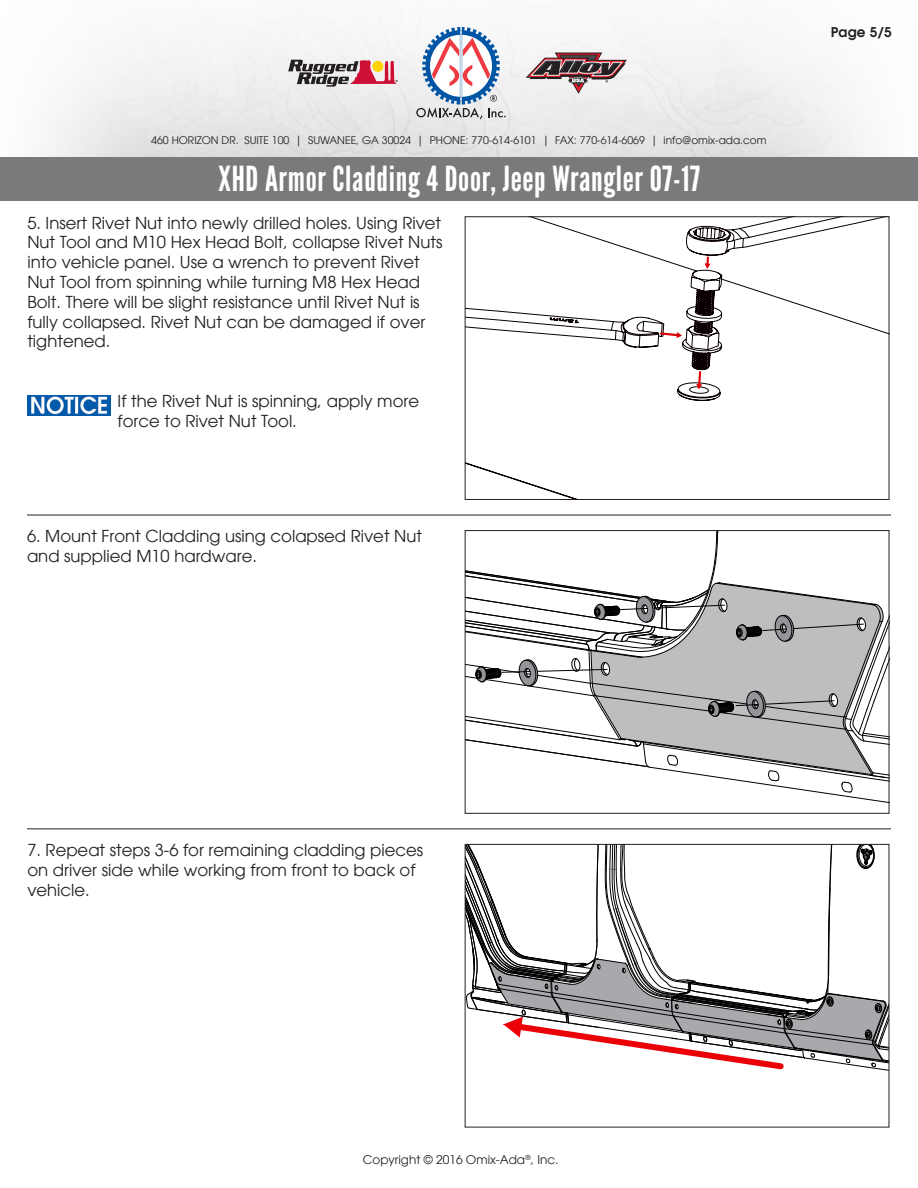
<style>
.page{position:relative;width:918px;height:1188px;background:#fff}
.page>*{position:absolute;margin:0;border:0;box-sizing:border-box;transform-origin:0 0}
.t1{font:34.5px "League Gothic";letter-spacing:.02em;color:#fff}
.t2{font:16.5px/19.8px "Avant Garde LT";color:#231f20}
.t3{font:600 13.5px "Avant Garde LT";color:#231f20}
.t4{font:12px "Avant Garde LT";color:#231f20}
.t5{font:10.5px "Avant Garde LT";color:#231f20}
</style>
<div class="page">
<svg style="left:416px;top:27px;width:90px;height:92px"></svg>
<svg style="left:526px;top:53px;width:101px;height:41px"></svg>
<svg style="left:288px;top:60px;width:110px;height:27px"></svg>
<div style="left:1px;top:157px;width:917px;height:44px;background:#7a797b"></div>
<hr style="left:27px;top:515px;width:864px;height:1px;background:#231f20">
<hr style="left:27px;top:828px;width:864px;height:1px;background:#231f20">
<svg style="left:467px;top:532px;width:420px;height:271px"></svg>
<div style="left:465px;top:530px;width:424px;height:284px;border:1px solid #231f20"></div>
<svg style="left:467px;top:218px;width:420px;height:280px"></svg>
<svg style="left:658px;top:331px;width:24px;height:7px"></svg>
<svg style="left:696px;top:369px;width:6px;height:20px"></svg>
<svg style="left:705px;top:255px;width:6px;height:14px"></svg>
<div style="left:465px;top:216px;width:424px;height:284px;border:1px solid #231f20"></div>
<svg style="left:467px;top:846px;width:420px;height:225px"></svg>
<div style="left:465px;top:844px;width:424px;height:283px;border:1px solid #231f20"></div>
<img style="left:27px;top:395px;width:84px;height:20px">
<p class="t5" style="left:151px;top:134px;width:617px">460 HORIZON DR. SUITE 100 | SUWANEE, GA 30024 | PHONE: 770-614-6101 | FAX: 770-614-6069 | info@omix-ada.com</p>
<h1 class="t1" style="left:219px;top:159px;width:483px">XHD Armor Cladding 4 Door, Jeep Wrangler 07-17</h1>
<p class="t2" style="left:27px;top:213px;width:417px">5. Insert Rivet Nut into newly drilled holes. Using Rivet Nut Tool and M10 Hex Head Bolt, collapse Rivet Nuts into vehicle panel. Use a wrench to prevent Rivet Nut Tool from spinning while turning M8 Hex Head Bolt. There will be slight resistance until Rivet Nut is fully collapsed. Rivet Nut can be damaged if over tightened.</p>
<p class="t2" style="left:118px;top:391px;width:303px">If the Rivet Nut is spinning, apply more force to Rivet Nut Tool.</p>
<p class="t2" style="left:27px;top:526px;width:397px">6. Mount Front Cladding using colapsed Rivet Nut and supplied M10 hardware.</p>
<p class="t3" style="left:831px;top:23px;width:63px">Page 5/5</p>
<p class="t2" style="left:27px;top:840px;width:397px">7. Repeat steps 3-6 for remaining cladding pieces on driver side while working from front to back of vehicle.</p>
<p class="t4" style="left:363px;top:1153px;width:197px">Copyright © 2016 Omix-Ada<sup>®</sup>, Inc.</p>
</div>
